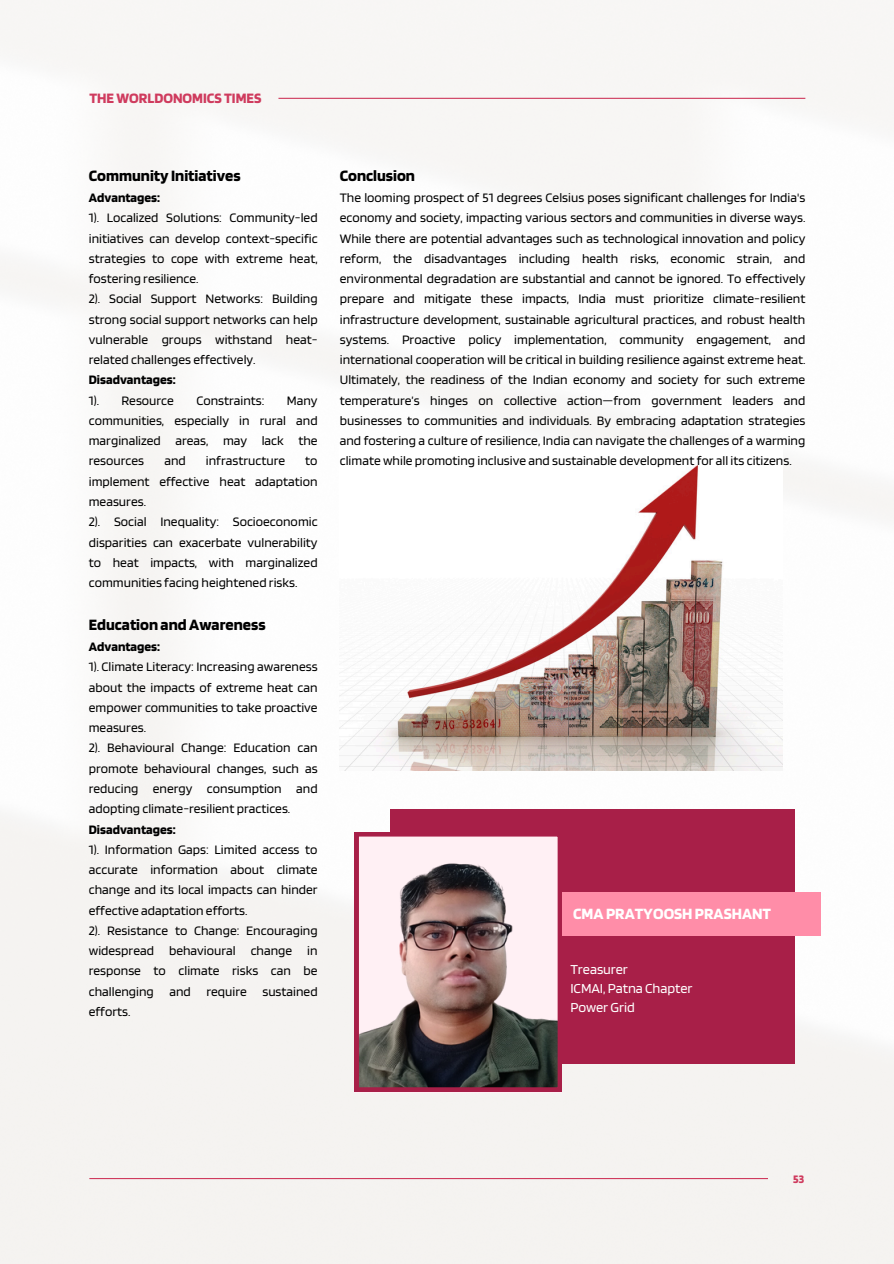
<style>
.page{position:relative;width:894px;height:1264px;background:#fff}
.page>*{position:absolute;margin:0;border:0;box-sizing:border-box;transform-origin:0 0}
.t1{font:700 16.5px "Blinker";color:#000}
.t2{font:700 16.35px "Blinker";color:#fff}
.t3{font:700 15px "Blinker";color:#cf3b5e}
.t4{font:14.25px "Blinker";letter-spacing:-.005em;color:#fff}
.t5{font:13.5px/20.2px "Blinker";color:#000;text-align:justify}
.t6{font:700 13.5px "Blinker";color:#000}
.t7{font:700 12px "Blinker";color:#cf3b5e}
</style>
<div class="page">
<img style="left:0;top:0;width:893px;height:1263px">
<hr style="left:278px;top:98px;width:527px;height:1px;background:#cf3b5e">
<hr style="left:89px;top:1177px;width:678px;height:2px;background:#cf3b5e">
<div style="left:390px;top:809px;width:404px;height:254px;background:#a81f48"></div>
<div style="left:548px;top:892px;width:272px;height:44px;background:#ff8da8"></div>
<img style="left:354px;top:832px;width:207px;height:259px">
<img style="left:339px;top:439px;width:442px;height:331px">
<p class="t3" style="left:89px;top:88px;width:173px">THE WORLDONOMICS TIMES</p>
<p class="t1" style="left:89px;top:165px;width:153px">Community Initiatives</p>
<p class="t6" style="left:89px;top:189px;width:73px">Advantages:</p>
<p class="t5" style="left:89px;top:207px;width:230px">1). Localized Solutions: Community-led initiatives can develop context-specific strategies to cope with extreme heat, fostering resilience.</p>
<p class="t5" style="left:89px;top:288px;width:230px">2). Social Support Networks: Building strong social support networks can help vulnerable groups withstand heat&shy;related challenges effectively.</p>
<p class="t6" style="left:89px;top:371px;width:88px">Disadvantages:</p>
<p class="t5" style="left:89px;top:390px;width:12px">1).</p>
<p class="t5" style="left:121px;top:390px;width:54px">Resource</p>
<p class="t5" style="left:196px;top:390px;width:70px">Constraints:</p>
<p class="t5" style="left:89px;top:390px;width:230px;text-indent:198px">Many communities, especially in rural and marginalized areas, may lack the resources</p>
<p class="t5" style="left:164px;top:450px;width:23px">and</p>
<p class="t5" style="left:206px;top:450px;width:81px">infrastructure</p>
<p class="t5" style="left:89px;top:450px;width:230px;text-indent:216px">to implement effective heat adaptation measures.</p>
<p class="t5" style="left:89px;top:511px;width:230px">2). Social Inequality: Socioeconomic disparities can exacerbate vulnerability to heat impacts, with marginalized communities facing heightened risks.</p>
<p class="t1" style="left:89px;top:614px;width:178px">Education andAwareness</p>
<p class="t6" style="left:89px;top:638px;width:73px">Advantages:</p>
<p class="t5" style="left:89px;top:656px;width:230px">1). Climate Literacy: Increasing awareness about the impacts of extreme heat can empower communities to take proactive measures.</p>
<p class="t5" style="left:89px;top:737px;width:230px">2). Behavioural Change: Education can promote behavioural changes, such as reducing energy consumption and adopting climate-resilient practices.</p>
<p class="t6" style="left:89px;top:820px;width:88px">Disadvantages:</p>
<p class="t5" style="left:89px;top:838px;width:230px">1). Information Gaps: Limited access to accurate information about climate change and its local impacts can hinder effective adaptation efforts.</p>
<p class="t5" style="left:89px;top:919px;width:230px">2). Resistance to Change: Encouraging widespread behavioural change in response to climate risks can be challenging and require sustained efforts.</p>
<p class="t1" style="left:340px;top:165px;width:77px">Conclusion</p>
<p class="t5" style="left:340px;top:187px;width:467px">The looming prospect of 51 degrees Celsius poses significant challenges for India's economy and society, impacting various sectors and communities in diverse ways.<br>While there are potential advantages such as technological innovation and policy reform, the disadvantages including health risks, economic strain, and environmental degradation are substantial and cannot be ignored. To effectively prepare and mitigate these impacts, India must prioritize climate-resilient infrastructure development, sustainable agricultural practices, and robust health systems. Proactive policy implementation, community engagement, and international cooperation will be critical in building resilience against extreme heat.<br>Ultimately, the readiness of the Indian economy and society for such extreme temperature’s hinges on collective action—from government leaders and businesses to communities and individuals. By embracing adaptation strategies and fostering a culture of resilience, India can navigate the challenges of a warming climate while promoting inclusive and sustainable development for all its citizens.</p>
<p class="t2" style="left:573px;top:903px;width:199px">CMAPRATYOOSHPRASHANT</p>
<p class="t4" style="left:570px;top:960px;width:59px">Treasurer</p>
<h1 class="t4" style="left:570px;top:979px;width:123px">ICMAI, Patna Chapter</h1>
<p class="t4" style="left:570px;top:998px;width:66px">Power Grid</p>
<p class="t7" style="left:793px;top:1170px;width:12px">53</p>
</div>
